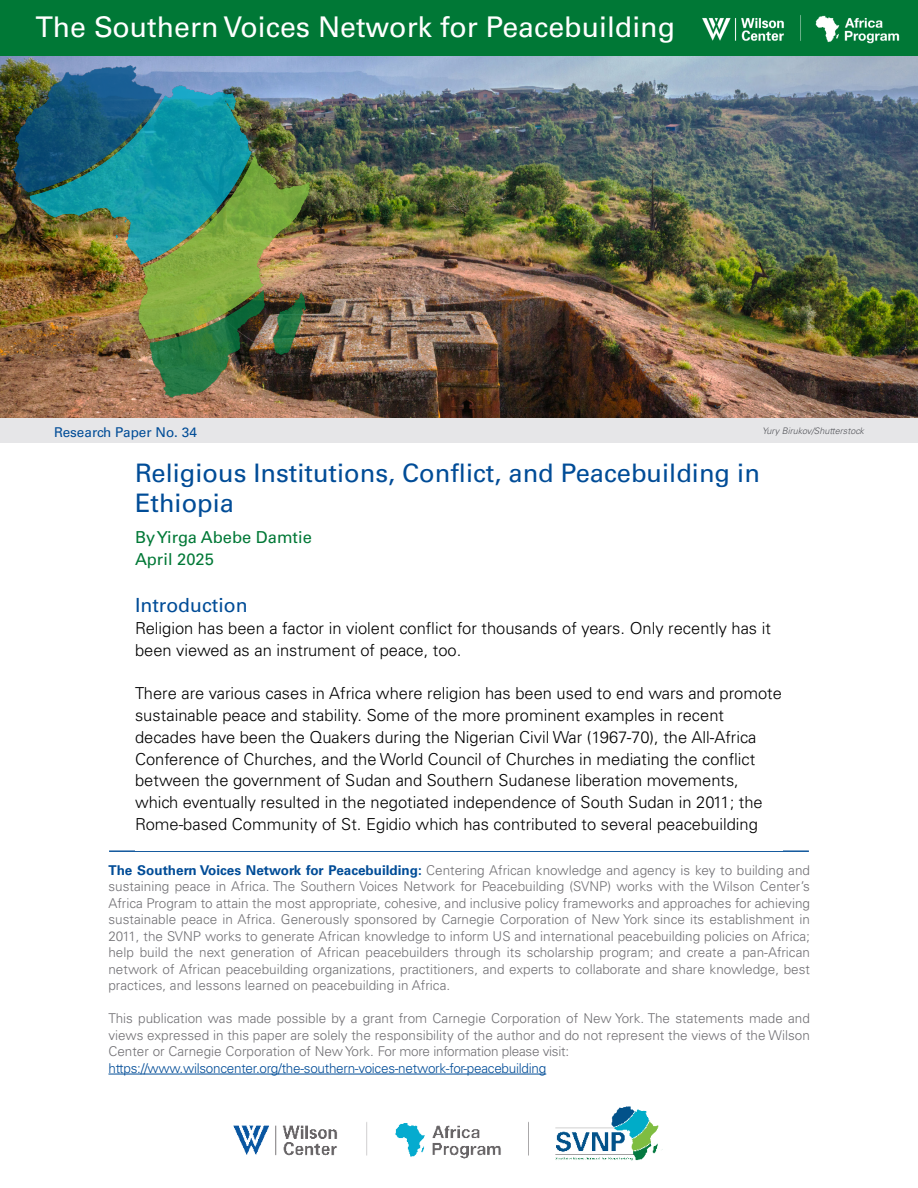
<style>
.page{position:relative;width:918px;height:1188px;background:#fff}
.page>*{position:absolute;margin:0;border:0;box-sizing:border-box;transform-origin:0 0}
.t1{font:28.5px "Univers LT Std";color:#fff}
.t2{font:25.5px/30px "Univers LT Std";color:#004c97}
.t3{font:19.5px "Univers LT Std";color:#004c97}
.t4{font:300 16.5px/21.8px "Univers LT Std";color:#000}
.t5{font:16.5px/22.5px "Univers LT Std";color:#007836}
.t6{font:300 13.5px/16.5px "Univers LT Std";color:#717074;text-align:justify}
.t7{font:300 13.5px "Univers LT Std";letter-spacing:-.02em;color:#004c97}
.t8{font:13.5px "Univers LT Std";color:#004c97}
.t9{font:italic 300 9px "Univers LT Std";color:#54555a}
.s1{font-weight:700;color:#004c97}
</style>
<div class="page">
<hr style="left:109px;top:851px;width:700px;height:1px;background:#004c97">
<hr style="left:108px;top:1074px;width:438px;height:1px;background:#004c97">
<img style="left:233px;top:1106px;width:430px;height:55px">
<img style="left:0;top:55px;width:918px;height:363px">
<div style="left:0;top:0;width:918px;height:55px;background:#007836"></div>
<img style="left:702px;top:15px;width:198px;height:29px">
<div style="left:0;top:418px;width:918px;height:25px;background:#e6e6e8"></div>
<img style="left:0;top:58px;width:324px;height:347px">
<h1 class="t1" style="left:35px;top:10px;width:641px">The Southern Voices Network for Peacebuilding</h1>
<p class="t8" style="left:54px;top:424px;width:144px">Research Paper No. 34</p>
<p class="t9" style="left:762px;top:425px;width:103px">Yury Birukov/Shutterstock</p>
<h2 class="t2" style="left:135px;top:458px;width:626px">Religious Institutions, Conflict, and Peacebuilding in<br>Ethiopia</h2>
<p class="t5" style="left:135px;top:526px;width:178px">By Yirga Abebe Damtie<br>April 2025</p>
<h3 class="t3" style="left:135px;top:594px;width:114px">Introduction</h3>
<p class="t4" style="left:135px;top:617px;width:637px">Religion has been a factor in violent conflict for thousands of years. Only recently has it been viewed as an instrument of peace, too.</p>
<p class="t4" style="left:135px;top:683px;width:648px">There are various cases in Africa where religion has been used to end wars and promote sustainable peace and stability. Some of the more prominent examples in recent decades have been the Quakers during the Nigerian Civil War (1967-70), the All-Africa Conference of Churches, and the World Council of Churches in mediating the conflict between the government of Sudan and Southern Sudanese liberation movements, which eventually resulted in the negotiated independence of South Sudan in 2011; the Rome-based Community of St. Egidio which has contributed to several peacebuilding</p>
<p class="t6" style="left:108px;top:862px;width:703px"><span class="s1">The Southern Voices Network for Peacebuilding:</span> Centering African knowledge and agency is key to building and sustaining peace in Africa. The Southern Voices Network for Peacebuilding (SVNP) works with the Wilson Center’s Africa Program to attain the most appropriate, cohesive, and inclusive policy frameworks and approaches for achieving sustainable peace in Africa. Generously sponsored by Carnegie Corporation of New York since its establishment in 2011, the SVNP works to generate African knowledge to inform US and international peacebuilding policies on Africa; help build the next generation of African peacebuilders through its scholarship program; and create a pan-African network of African peacebuilding organizations, practitioners, and experts to collaborate and share knowledge, best practices, and lessons learned on peacebuilding in Africa.</p>
<p class="t6" style="left:108px;top:1010px;width:703px">This publication was made possible by a grant from Carnegie Corporation of New York. The statements made and views expressed in this paper are solely the responsibility of the author and do not represent the views of the Wilson Center or Carnegie Corporation of New York. For more information please visit:</p>
<p class="t7" style="left:108px;top:1060px;width:439px">https://www.wilsoncenter.org/the-southern-voices-network-for-peacebuilding</p>
</div>
